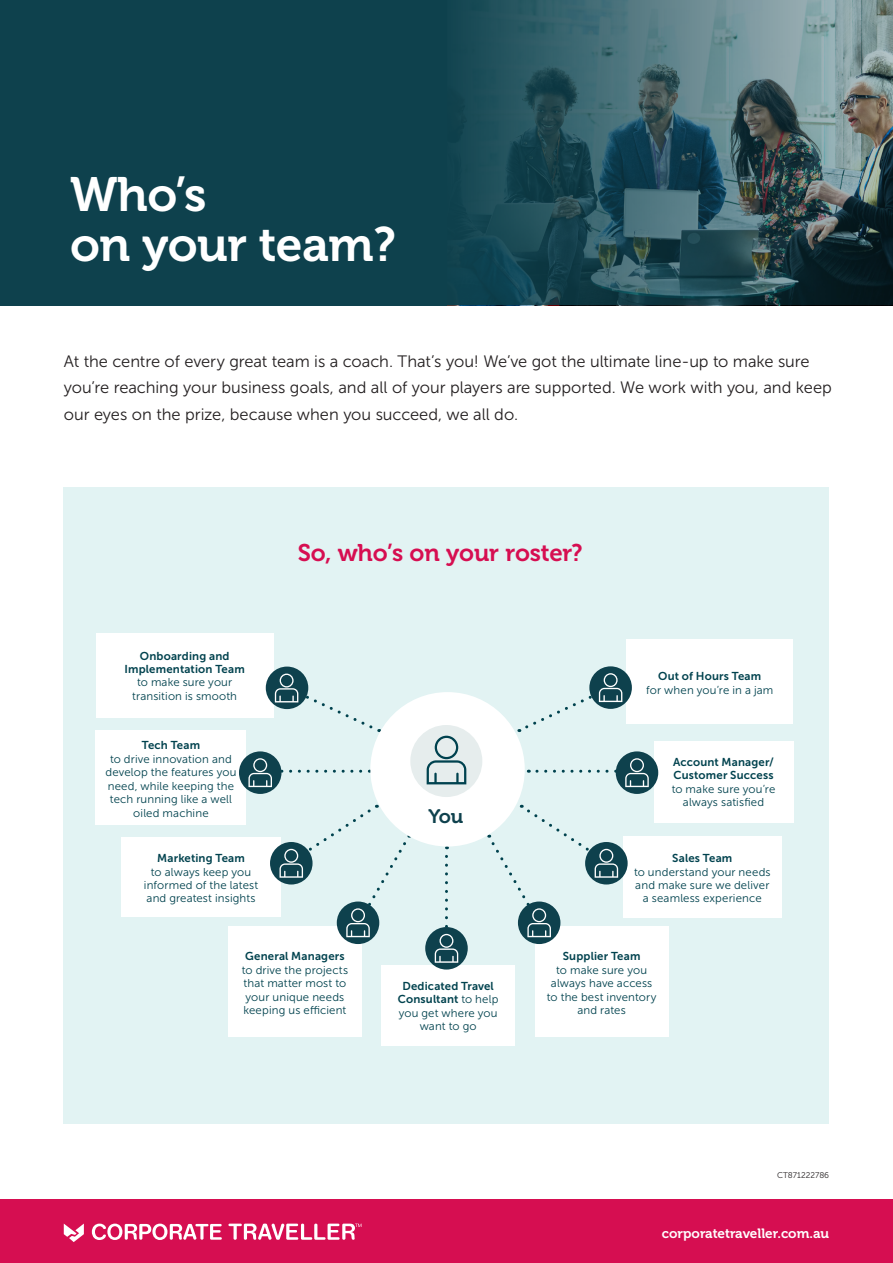
<style>
.page{position:relative;width:893px;height:1263px;background:#fff}
.page>*{position:absolute;margin:0;border:0;box-sizing:border-box;transform-origin:0 0}
.H1_-_Heading_-_White{font:48px/49.5px "Museo 700";letter-spacing:-.01em;color:#fff}
.CT_Subhead_1_-_water{font:24px "Museo 700";letter-spacing:-.01em;color:#d60e51}
.CT_Subhead_1_-_water-2{font:19.5px "Museo 700";color:#0e414d}
.CT_Subhead_1_-_water-3{font:16.5px/25.5px "Museo Sans 300";letter-spacing:-.005em;color:#231f20}
.t1{font:13.5px "Museo 700";color:#fff}
.CT_body_copy{font:11.4px/13.5px "Museo Sans 300";letter-spacing:.015em;color:#00424e;text-align:center}
.t2{font:8.25px "Museo Sans 300";color:#231f20}
.s1{font-family:"Museo Sans 700"}
</style>
<div class="page">
<div style="left:0;top:1199px;width:893px;height:64px;background:#d60e51"></div>
<svg style="left:92px;top:1223px;width:130px;height:17px"></svg>
<svg style="left:228px;top:1223px;width:133px;height:17px"></svg>
<svg style="left:64px;top:1223px;width:20px;height:19px"></svg>
<div style="left:0;top:0;width:446px;height:305px;background:#0e414d"></div>
<svg style="left:446px;top:0;width:447px;height:305px;background:#395c64"></svg>
<div style="left:64px;top:487px;width:765px;height:637px;background:#e2f3f3"></div>
<div style="left:228px;top:927px;width:134px;height:110px;background:#fff"></div>
<div style="left:535px;top:927px;width:133px;height:110px;background:#fff"></div>
<div style="left:121px;top:837px;width:160px;height:79px;background:#fff"></div>
<div style="left:623px;top:836px;width:158px;height:81px;background:#fff"></div>
<div style="left:96px;top:730px;width:150px;height:95px;background:#fff"></div>
<div style="left:654px;top:741px;width:139px;height:81px;background:#fff"></div>
<div style="left:96px;top:633px;width:178px;height:85px;background:#fff"></div>
<div style="left:381px;top:965px;width:134px;height:81px;background:#fff"></div>
<div style="left:626px;top:640px;width:167px;height:84px;background:#fff"></div>
<div style="left:370px;top:692px;width:155px;height:154px;background:#fff;border-radius:50%"></div>
<div style="left:266px;top:666px;width:42px;height:43px;background:#0e414d;border-radius:50%"></div>
<svg style="left:275px;top:674px;width:105px;height:58px"></svg>
<div style="left:239px;top:751px;width:42px;height:43px;background:#0e414d;border-radius:50%"></div>
<svg style="left:248px;top:758px;width:113px;height:29px"></svg>
<div style="left:270px;top:842px;width:43px;height:42px;background:#0e414d;border-radius:50%"></div>
<svg style="left:337px;top:901px;width:42px;height:43px"></svg>
<svg style="left:279px;top:805px;width:131px;height:132px"></svg>
<div style="left:425px;top:927px;width:43px;height:42px;background:#0e414d;border-radius:50%"></div>
<svg style="left:435px;top:856px;width:23px;height:107px"></svg>
<svg style="left:518px;top:901px;width:42px;height:43px"></svg>
<div style="left:585px;top:842px;width:43px;height:42px;background:#0e414d;border-radius:50%"></div>
<svg style="left:489px;top:805px;width:129px;height:132px"></svg>
<div style="left:616px;top:751px;width:42px;height:43px;background:#0e414d;border-radius:50%"></div>
<svg style="left:537px;top:758px;width:112px;height:29px"></svg>
<div style="left:589px;top:666px;width:43px;height:43px;background:#0e414d;border-radius:50%"></div>
<svg style="left:519px;top:673px;width:103px;height:59px"></svg>
<div style="left:410px;top:725px;width:72px;height:72px;background:#e6eded;border-radius:50%"></div>
<svg style="left:427px;top:736px;width:39px;height:48px"></svg>
<p class="H1_-_Heading_-_White" style="left:70px;top:171px;width:327px">Who’s<br>on your team?</p>
<p class="CT_Subhead_1_-_water-3" style="left:64px;top:349px;width:770px">At the centre of every great team is a coach. That’s you! We’ve got the ultimate line-up to make sure you’re reaching your business goals, and all of your players are supported. We work with you, and keep</p>
<p class="CT_Subhead_1_-_water-3" style="left:64px;top:402px;width:456px">our eyes on the prize, because when you succeed, we all do.</p>
<p class="CT_body_copy" style="left:125px;top:649px;width:122px"><span class="s1">Onboarding and<br>Implementation Team </span>to make sure your transition is smooth</p>
<p class="CT_body_copy" style="left:105px;top:739px;width:132px"><span class="s1">Tech Team<br></span>to drive innovation and develop the features you need, while keeping the tech running like a well oiled machine</p>
<p class="CT_Subhead_1_-_water" style="left:298px;top:539px;width:286px">So, who’s on your roster?</p>
<p class="CT_Subhead_1_-_water-2" style="left:428px;top:805px;width:36px">You</p>
<p class="CT_body_copy" style="left:646px;top:670px;width:129px"><span class="s1">Out of Hours Team<br></span>for when you’re in a jam</p>
<p class="CT_body_copy" style="left:672px;top:755px;width:105px"><span class="s1">Account Manager/<br>Customer Success </span>to make sure you’re always satisfied</p>
<p class="CT_body_copy" style="left:144px;top:851px;width:116px"><span class="s1">Marketing Team<br></span>to always keep you informed of the latest and greatest insights</p>
<p class="CT_body_copy" style="left:634px;top:851px;width:138px"><span class="s1">Sales Team<br></span>to understand your needs and make sure we deliver a seamless experience</p>
<p class="CT_body_copy" style="left:242px;top:950px;width:108px"><span class="s1">General Managers </span>to drive the projects that matter most to your unique needs keeping us efficient</p>
<p class="CT_body_copy" style="left:547px;top:950px;width:111px"><span class="s1">Supplier Team<br></span>to make sure you always have access to the best inventory and rates</p>
<p class="CT_body_copy" style="left:398px;top:979px;width:102px"><span class="s1">Dedicated Travel<br>Consultant</span> to help you get where you want to go</p>
<p class="t2" style="left:777px;top:1171px;width:54px">CT871222786</p>
<p class="t1" style="left:662px;top:1226px;width:169px">corporatetraveller.com.au</p>
</div>
